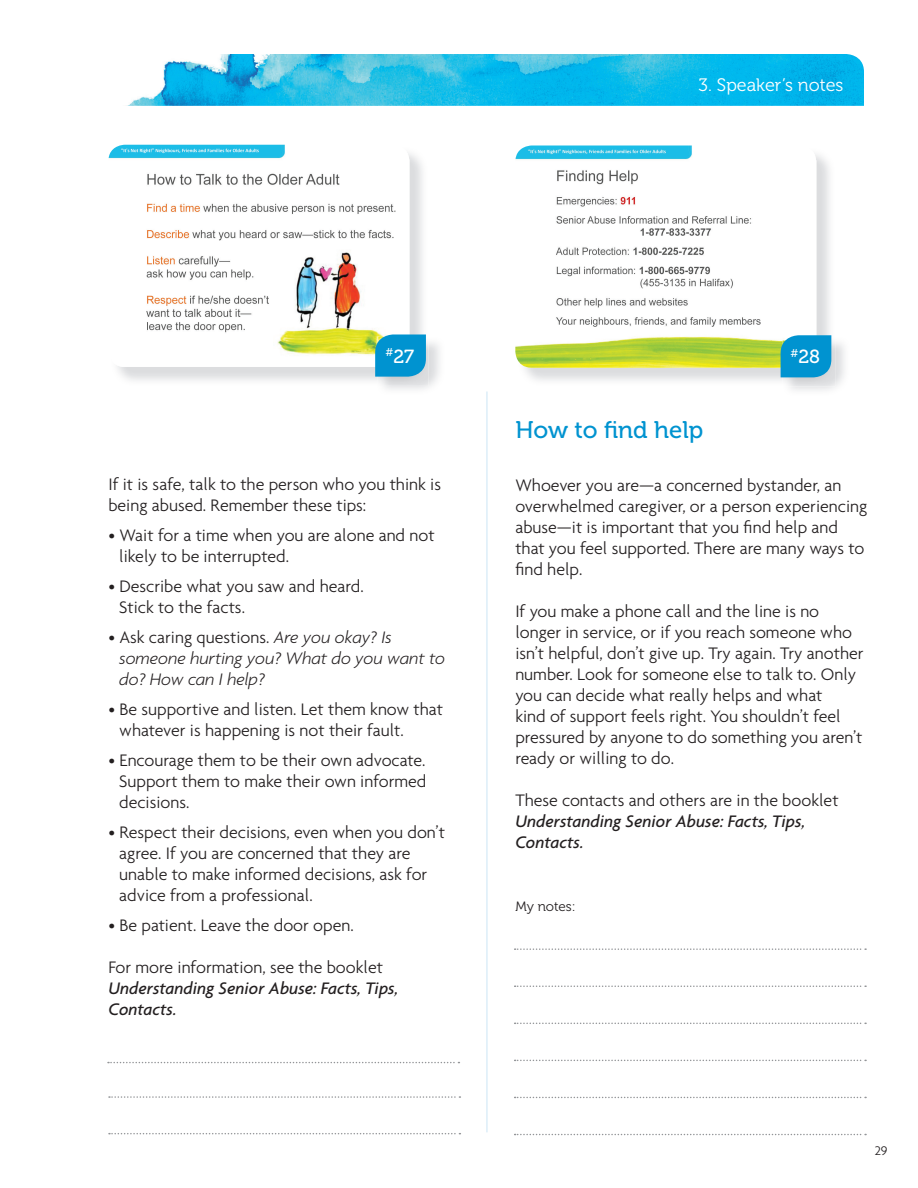
<style>
.page{position:relative;width:918px;height:1188px;background:#fff}
.page>*{position:absolute;margin:0;border:0;box-sizing:border-box;transform-origin:0 0}
.t1{font:24px "Museo 500";color:#0093d0}
.t2{font:18.9px "Museo 500";color:#fff}
.t3{font:300 18px/21px "Agenda";color:#231f20}
.t4{font:italic 500 18px/21px "Agenda";color:#231f20}
.t5{font:italic 300 18px/21px "Agenda";color:#231f20}
.t6{font:18px "Museo 300";color:#fff}
.t7{font:13.5px "Museo 300";color:#231f20}
.t8{font:300 13.5px "Agenda";color:#231f20}
.s1{font-style:normal}
.s2{font-weight:300;font-style:normal}
</style>
<div class="page">
<img style="left:127px;top:54px;width:737px;height:52px">
<img style="left:117px;top:147px;width:306px;height:234px">
<img style="left:108px;top:145px;width:17px;height:16px">
<svg style="left:109px;top:1096px;width:351px;height:2px"></svg>
<svg style="left:109px;top:1133px;width:351px;height:1px"></svg>
<img style="left:525px;top:154px;width:307px;height:227px">
<img style="left:515px;top:146px;width:301px;height:222px">
<img style="left:377px;top:338px;width:51px;height:48px">
<svg style="left:375px;top:334px;width:51px;height:43px;background:#1399cd"></svg>
<img style="left:783px;top:337px;width:52px;height:50px">
<svg style="left:781px;top:335px;width:50px;height:42px;background:#0d98d0"></svg>
<svg style="left:515px;top:948px;width:351px;height:2px"></svg>
<svg style="left:515px;top:986px;width:351px;height:1px"></svg>
<svg style="left:515px;top:1023px;width:351px;height:1px"></svg>
<svg style="left:515px;top:1060px;width:351px;height:1px"></svg>
<svg style="left:515px;top:1097px;width:351px;height:1px"></svg>
<svg style="left:515px;top:1134px;width:351px;height:1px"></svg>
<hr style="left:486px;top:392px;width:2px;height:740px;background:#d1e8f6">
<svg style="left:108px;top:1062px;width:351px;height:1px"></svg>
<p class="t6" style="left:699px;top:75px;width:146px">3. Speaker’s notes</p>
<p class="t2" style="left:386px;top:346px;width:30px"><sup>#</sup>27</p>
<p class="t2" style="left:790px;top:347px;width:31px"><sup>#</sup>28</p>
<p class="t3" style="left:108px;top:474px;width:334px">If it is safe, talk to the person who you think is being abused. Remember these tips:</p>
<p class="t3" style="left:119px;top:525px;width:317px;text-indent:-11px">• Wait for a time when you are alone and not likely to be interrupted.</p>
<p class="t3" style="left:119px;top:576px;width:246px;text-indent:-11px">• Describe what you saw and heard.<br>Stick to the facts.</p>
<p class="t5" style="left:119px;top:627px;width:327px;text-indent:-11px"><span class="s1">• Ask caring questions.</span> Are you okay? Is someone hurting you? What do you want to do? How can I help?</p>
<p class="t3" style="left:119px;top:699px;width:325px;text-indent:-11px">• Be supportive and listen. Let them know that whatever is happening is not their fault.</p>
<p class="t3" style="left:119px;top:750px;width:309px;text-align:justify;text-indent:-11px">• Encourage them to be their own advocate.<br>Support them to make their own informed decisions.</p>
<p class="t3" style="left:119px;top:822px;width:327px;text-indent:-11px">• Respect their decisions, even when you don’t agree. If you are concerned that they are unable to make informed decisions, ask for advice from a professional.</p>
<p class="t3" style="left:108px;top:915px;width:247px">• Be patient. Leave the door open.</p>
<p class="t4" style="left:108px;top:957px;width:291px"><span class="s2">For more information, see the booklet<br></span>Understanding Senior Abuse: Facts, Tips,<br>Contacts.</p>
<p class="t1" style="left:515px;top:416px;width:190px">How to find help</p>
<p class="t3" style="left:515px;top:475px;width:354px">Whoever you are—a concerned bystander, an overwhelmed caregiver, or a person experiencing abuse—it is important that you find help and that you feel supported. There are many ways to find help.</p>
<p class="t3" style="left:515px;top:601px;width:350px">If you make a phone call and the line is no longer in service, or if you reach someone who isn’t helpful, don’t give up. Try again. Try another number. Look for someone else to talk to. Only you can decide what really helps and what<br>kind of support feels right. You shouldn’t feel pressured by anyone to do something you aren’t ready or willing to do.</p>
<p class="t4" style="left:515px;top:789px;width:325px"><span class="s2">These contacts and others are in the booklet<br></span>Understanding Senior Abuse: Facts, Tips,<br>Contacts.</p>
<p class="t7" style="left:515px;top:899px;width:62px">My notes:</p>
<p class="t8" style="left:875px;top:1143px;width:14px">29</p>
</div>
